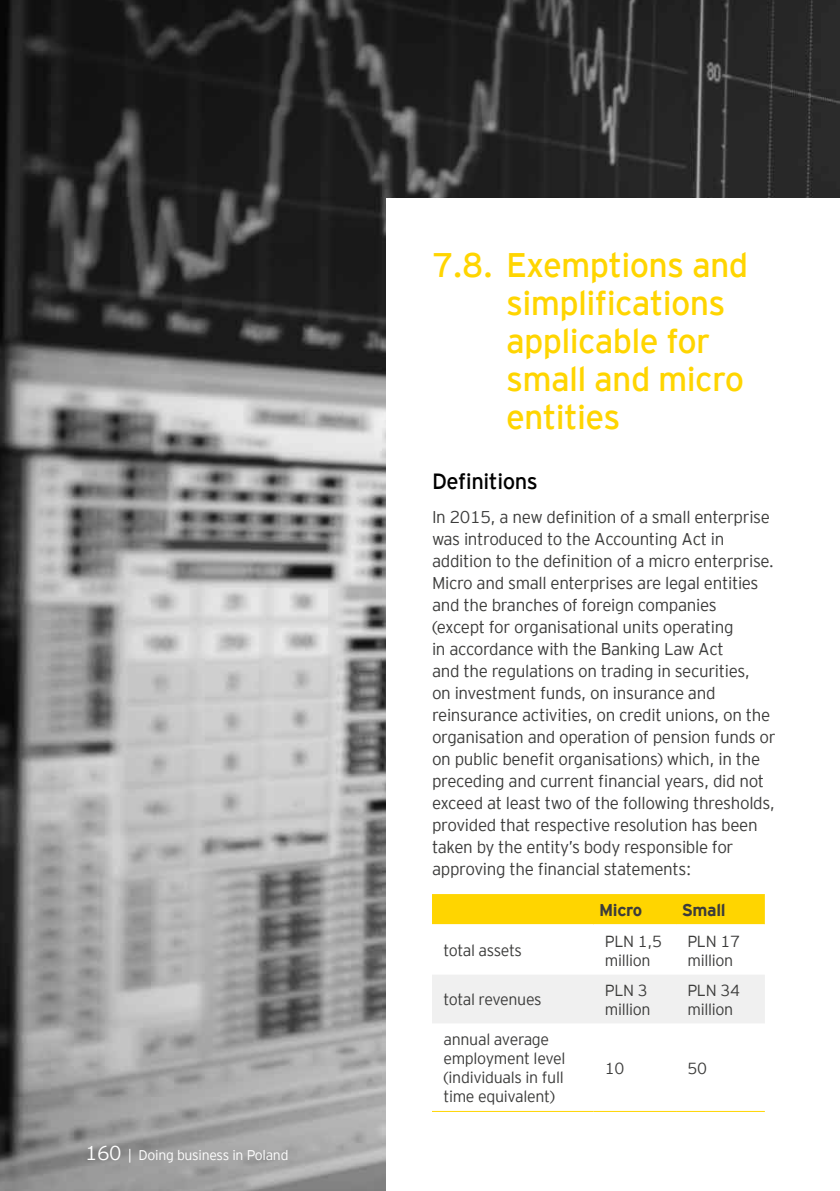
<style>
.page{position:relative;width:840px;height:1191px;background:#fff}
.page>*{position:absolute;margin:0;border:0;box-sizing:border-box;transform-origin:0 0}
.t1{font:34px/38px "EY Interstate";letter-spacing:-.02em;color:#ffd500}
.t2{font:22px "EY Interstate";letter-spacing:-.02em;color:#000}
.t3{font:300 17px/22px "EY Interstate";letter-spacing:-.02em;color:#3c3c3b}
.t4{font:700 17px "EY Interstate";letter-spacing:-.02em;color:#3c3c3b}
.t5{font:300 16px/19px "EY Interstate";letter-spacing:-.02em;color:#3c3c3b}
.t6{font:300 14px "EY Interstate";letter-spacing:-.02em;color:#fff}
.s1{font-size:20px}
</style>
<div class="page">
<img style="left:0;top:0;width:839px;height:1191px">
<svg style="left:839px;top:72px;width:1px;height:28px"></svg>
<div style="left:386px;top:198px;width:453px;height:993px;background:#fff"></div>
<div style="left:432px;top:894px;width:332px;height:30px;background:#ffd500"></div>
<div style="left:432px;top:975px;width:332px;height:48px;background:#f0f0f0"></div>
<hr style="left:432px;top:1111px;width:161px;height:1px;background:#ffd500">
<hr style="left:593px;top:1111px;width:82px;height:1px;background:#ffd500">
<hr style="left:675px;top:1111px;width:89px;height:1px;background:#ffd500">
<p class="t6" style="left:85px;top:1145px;width:205px"><span class="s1">160</span> | Doing business in Poland</p>
<h1 class="t1" style="left:506px;top:244px;width:243px;text-indent:-74px">7.8. Exemptions and simplifications applicable for small and micro entities</h1>
<p class="t2" style="left:432px;top:466px;width:107px">Definitions</p>
<p class="t3" style="left:432px;top:504px;width:345px">In 2015, a new definition of a small enterprise was introduced to the Accounting Act in addition to the definition of a micro enterprise.<br>Micro and small enterprises are legal entities and the branches of foreign companies<br>(except for organisational units operating<br>in accordance with the Banking Law Act<br>and the regulations on trading in securities,<br>on investment funds, on insurance and reinsurance activities, on credit unions, on the organisation and operation of pension funds or on public benefit organisations) which, in the preceding and current financial years, did not exceed at least two of the following thresholds, provided that respective resolution has been taken by the entity’s body responsible for approving the financial statements:</p>
<p class="t4" style="left:598px;top:898px;width:45px">Micro</p>
<p class="t4" style="left:681px;top:898px;width:45px">Small</p>
<p class="t5" style="left:443px;top:940px;width:80px">total assets</p>
<p class="t5" style="left:604px;top:930px;width:59px">PLN 1,5 million</p>
<p class="t5" style="left:687px;top:930px;width:54px">PLN 17 million</p>
<p class="t5" style="left:443px;top:989px;width:100px">total revenues</p>
<p class="t5" style="left:604px;top:979px;width:47px">PLN 3 million</p>
<p class="t5" style="left:687px;top:979px;width:54px">PLN 34 million</p>
<p class="t5" style="left:443px;top:1029px;width:123px">annual average employment level (individuals in full time equivalent)</p>
<p class="t5" style="left:604px;top:1057px;width:21px">10</p>
<p class="t5" style="left:687px;top:1057px;width:21px">50</p>
</div>
